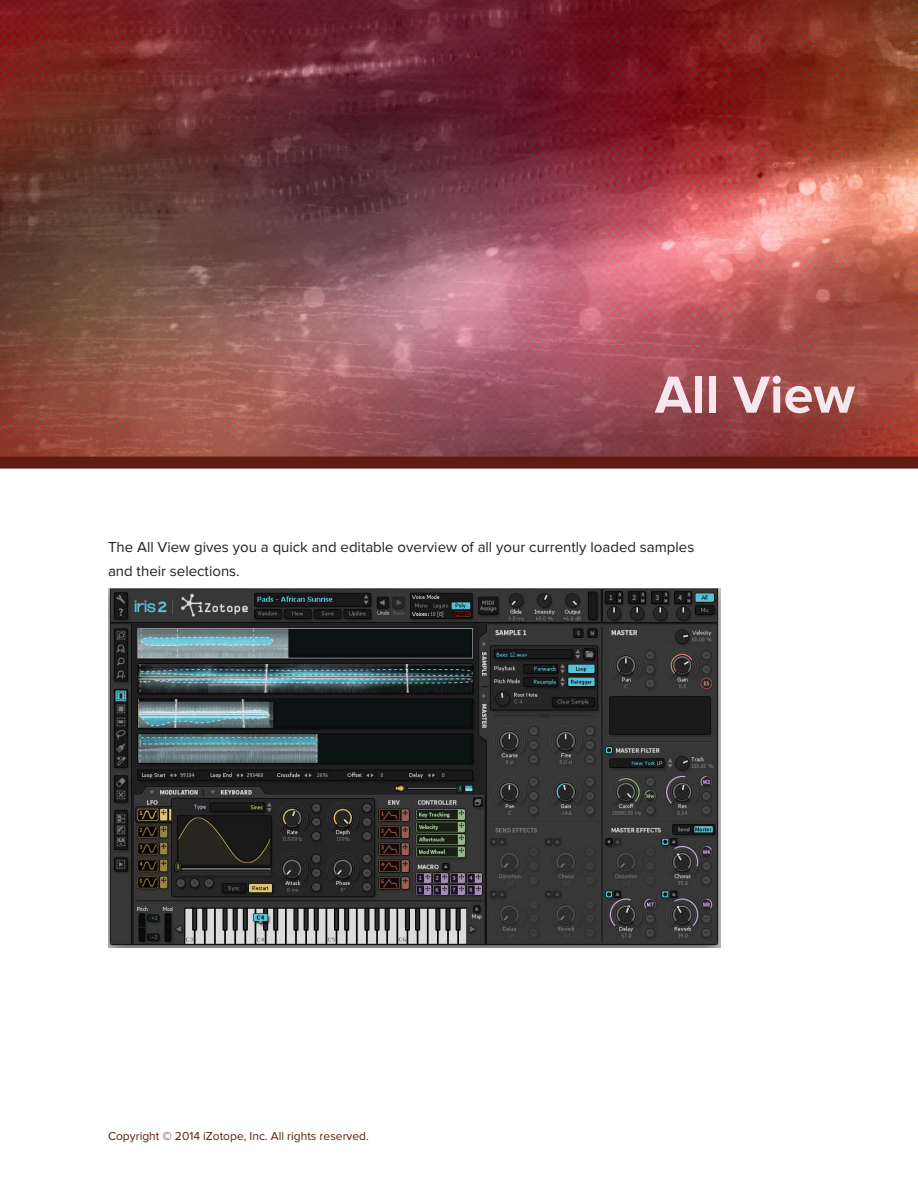
<style>
.page{position:relative;width:918px;height:1188px;background:#fff}
.page>*{position:absolute;margin:0;border:0;box-sizing:border-box;transform-origin:0 0}
.heading_1{font:700 54px "Proxima Nova";color:#f5e7ed}
.t1{font:15px/24px "Proxima Nova";color:#231f20}
.t2{font:12px "Proxima Nova";color:#601c11}
</style>
<div class="page">
<img style="left:0;top:0;width:918px;height:457px">
<div style="left:0;top:457px;width:918px;height:12px;background:#601c11"></div>
<img style="left:108px;top:589px;width:613px;height:359px">
<p class="heading_1" style="left:655px;top:364px;width:202px">All View</p>
<p class="t1" style="left:108px;top:535px;width:588px">The All View gives you a quick and editable overview of all your currently loaded samples and their selections.</p>
<p class="t2" style="left:108px;top:1129px;width:262px">Copyright © 2014 iZotope, Inc. All rights reserved.</p>
</div>
